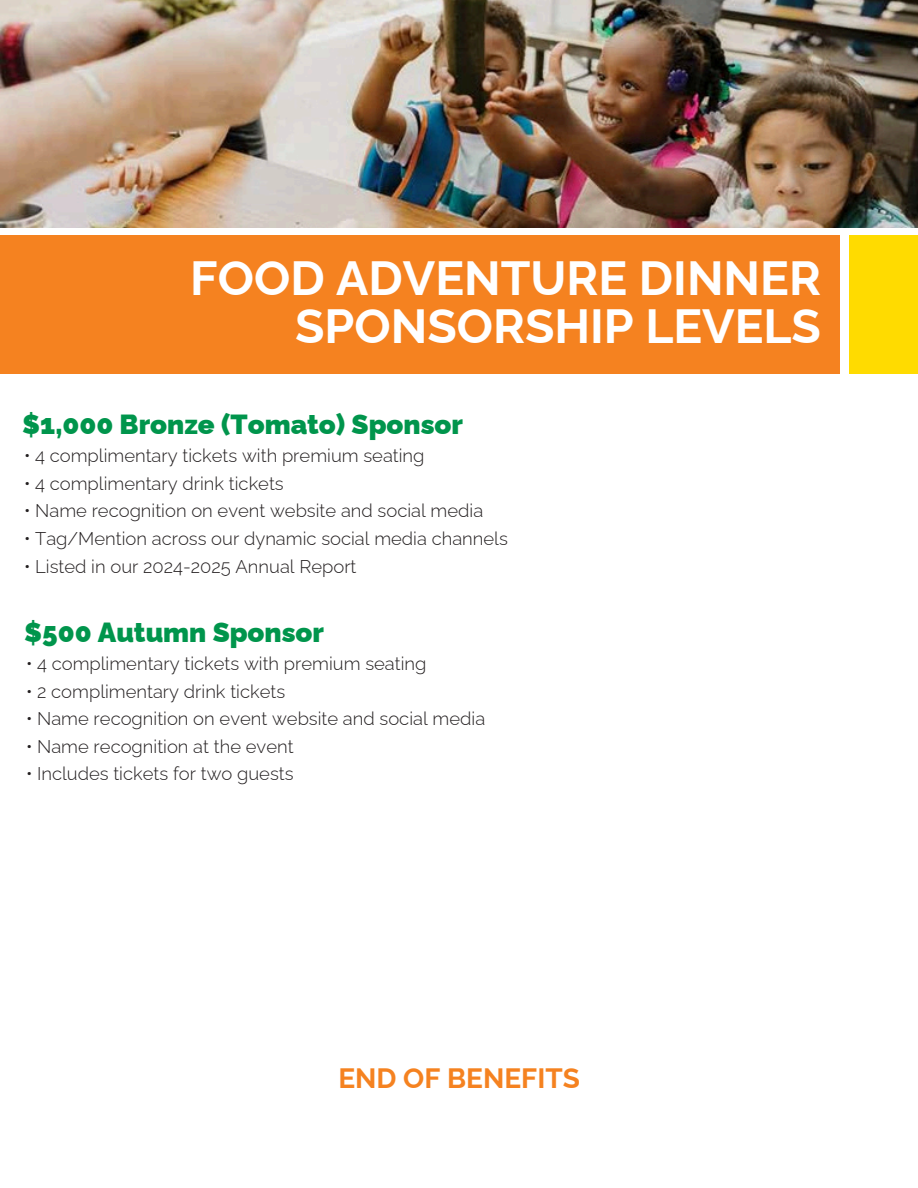
<style>
.page{position:relative;width:918px;height:1188px;background:#fff}
.page>*{position:absolute;margin:0;border:0;box-sizing:border-box;transform-origin:0 0}
.t1{font:700 48px/48px "Raleway";color:#fff;text-align:right}
.t2{font:700 28px "Raleway";color:#f58220}
.t3{font:900 27.6px "Raleway";color:#00954c}
.t4{font:300 18.4px "Raleway";color:#231f20}
</style>
<div class="page">
<div style="left:1px;top:235px;width:839px;height:138px;background:#f58220"></div>
<div style="left:849px;top:235px;width:68px;height:138px;background:#ffdb00"></div>
<img style="left:1px;top:0;width:916px;height:228px">
<p class="t1" style="left:190px;top:254px;width:632px">FOOD ADVENTURE DINNER<br>SPONSORSHIP LEVELS</p>
<p class="t3" style="left:22px;top:408px;width:442px">$1,000 Bronze (Tomato) Sponsor</p>
<p class="t4" style="left:24px;top:445px;width:402px">• 4 complimentary tickets with premium seating</p>
<h3 class="t4" style="left:24px;top:472px;width:261px">• 4 complimentary drink tickets</h3>
<p class="t4" style="left:24px;top:500px;width:461px">• Name recognition on event website and social media</p>
<p class="t4" style="left:24px;top:528px;width:485px">• Tag/Mention across our dynamic social media channels</p>
<p class="t4" style="left:24px;top:555px;width:334px">• Listed in our 2024-2025 Annual Report</p>
<p class="t3" style="left:24px;top:616px;width:301px">$500 Autumn Sponsor</p>
<h1 class="t4" style="left:26px;top:653px;width:402px">• 4 complimentary tickets with premium seating</h1>
<h3 class="t4" style="left:26px;top:680px;width:261px">• 2 complimentary drink tickets</h3>
<p class="t4" style="left:26px;top:708px;width:461px">• Name recognition on event website and social media</p>
<p class="t4" style="left:26px;top:736px;width:269px">• Name recognition at the event</p>
<p class="t4" style="left:26px;top:763px;width:269px">• Includes tickets for two guests</p>
<p class="t2" style="left:338px;top:1062px;width:243px">END OF BENEFITS</p>
</div>
